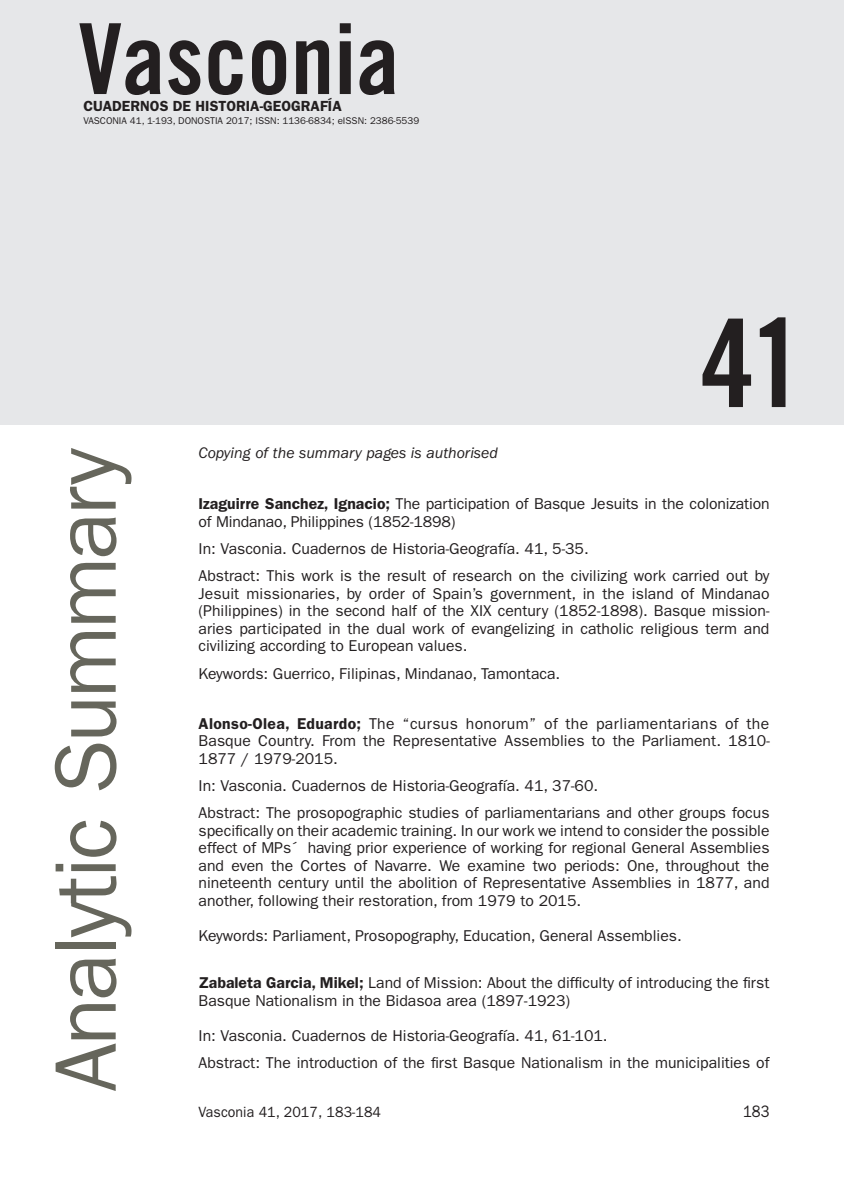
<style>
.page{position:relative;width:844px;height:1191px;background:#fff}
.page>*{position:absolute;margin:0;border:0;box-sizing:border-box;transform-origin:0 0}
.t1{font:122.5px "Trade Gothic LT Std Bd Cn 20";color:#231f20}
.t2{font:98px "Trade Gothic LT Std Bd Cn 20";color:#231f20}
.t3{font:87.5px "ITC Franklin Gothic Std";letter-spacing:-.03em;color:#66665c}
.t4{font:16.62px "ITC Franklin Gothic Std";color:#231f20;scale:.88 1}
.t5{font:15.75px/17.5px "ITC Franklin Gothic Std";color:#231f20}
.t6{font:italic 15.75px "ITC Franklin Gothic Std";color:#231f20}
.t7{font:14.88px "ITC Franklin Gothic Std";letter-spacing:.005em;color:#231f20;scale:.95 1}
.t8{font:600 14.7px "ITC Franklin Gothic Std";color:#231f20}
.t9{font:9.8px "ITC Franklin Gothic Std";color:#231f20}
.s1{font-weight:600}
</style>
<div class="page">
<div style="left:0;top:0;width:843px;height:424px;background:#e6e7e9"></div>
<h2 class="t2" style="left:78px;top:0;width:322px">Vasconia</h2>
<p class="t8" style="left:83px;top:97px;width:260px">CUADERNOS DE HISTORIA-GEOGRAFÍA</p>
<p class="t9" style="left:83px;top:115px;width:337px">VASCONIA 41, 1-193, DONOSTIA 2017; ISSN: 1136-6834; eISSN: 2386-5539</p>
<h1 class="t1" style="left:700px;top:289px;width:105px">41</h1>
<h3 class="t3" style="left:36px;top:1091px;width:645px;rotate:-90deg">Analytic Summary</h3>
<p class="t6" style="left:198px;top:444px;width:301px">Copying of the summary pages is authorised</p>
<p class="t5" style="left:198px;top:495px;width:572px"><span class="s1">Izaguirre Sanchez, Ignacio;</span> The participation of Basque Jesuits in the colonization of Mindanao, Philippines (1852-1898)</p>
<p class="t5" style="left:198px;top:535px;width:572px;line-height:27.5px">In: Vasconia. Cuadernos de Historia-Geografía. 41, 5-35.<br>Abstract: This work is the result of research on the civilizing work carried out by</p>
<p class="t5" style="left:198px;top:585px;width:572px;text-align:justify">Jesuit missionaries, by order of Spain’s government, in the island of Mindanao (Philippines) in the second half of the XIX century (1852-1898). Basque mission&shy;aries participated in the dual work of evangelizing in catholic religious term and civilizing according to European values.</p>
<p class="t5" style="left:198px;top:665px;width:363px">Keywords: Guerrico, Filipinas, Mindanao, Tamontaca.</p>
<p class="t5" style="left:198px;top:714px;width:572px;text-align:justify"><span class="s1">Alonso-Olea, Eduardo;</span> The “cursus honorum” of the parliamentarians of the Basque Country. From the Representative Assemblies to the Parliament. 1810- 1877 / 1979-2015.</p>
<p class="t5" style="left:198px;top:772px;width:572px;line-height:27.5px">In: Vasconia. Cuadernos de Historia-Geografía. 41, 37-60.<br>Abstract: The prosopographic studies of parliamentarians and other groups focus</p>
<p class="t5" style="left:198px;top:822px;width:572px;text-align:justify">specifically on their academic training. In our work we intend to consider the possible effect of MPs´ having prior experience of working for regional General Assemblies and even the Cortes of Navarre. We examine two periods: One, throughout the nineteenth century until the abolition of Representative Assemblies in 1877, and another, following their restoration, from 1979 to 2015.</p>
<p class="t5" style="left:198px;top:927px;width:484px">Keywords: Parliament, Prosopography, Education, General Assemblies.</p>
<p class="t5" style="left:198px;top:974px;width:572px"><span class="s1">Zabaleta Garcia, Mikel;</span> Land of Mission: About the difficulty of introducing the first<br>Basque Nationalism in the Bidasoa area (1897-1923)</p>
<p class="t5" style="left:198px;top:1026px;width:410px">In: Vasconia. Cuadernos de Historia-Geografía. 41, 61-101.</p>
<p class="t5" style="left:198px;top:1054px;width:572px">Abstract: The introduction of the first Basque Nationalism in the municipalities of</p>
<p class="t7" style="left:198px;top:1103px;width:193px">Vasconia 41, 2017, 183-184</p>
<p class="t4" style="left:742px;top:1101px;width:32px">183</p>
</div>
